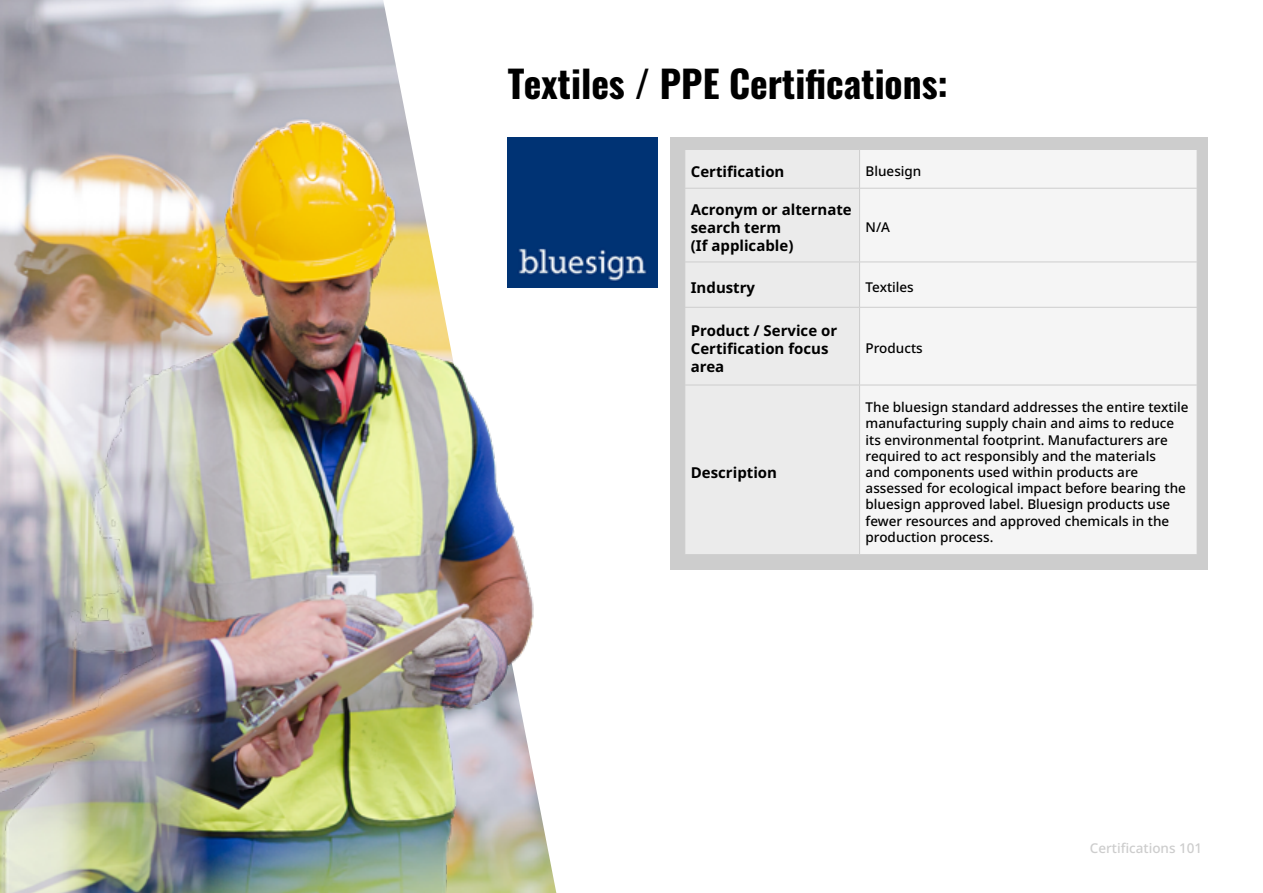
<style>
.page{position:relative;width:1263px;height:893px;background:#fff}
.page>*{position:absolute;margin:0;border:0;box-sizing:border-box;transform-origin:0 0}
.t1{font:700 37.5px "Oswald";color:#000}
.t2{font:700 15px/18px "Noto Sans";color:#000}
.t3{font:500 13.5px/16.2px "Noto Sans";color:#000}
.t4{font:500 13.5px "Noto Sans";color:#cdcdcd}
</style>
<div class="page">
<img style="left:619px;top:137px;width:39px;height:150px">
<img style="left:0;top:0;width:619px;height:893px">
<div style="left:670px;top:137px;width:538px;height:433px;background:#cdcdcd"></div>
<div style="left:685px;top:150px;width:174px;height:404px;background:#ebebeb"></div>
<div style="left:860px;top:150px;width:337px;height:404px;background:#f5f5f5"></div>
<hr style="left:684px;top:188px;width:175px;height:1px;background:#cdcdcd">
<hr style="left:859px;top:188px;width:338px;height:1px;background:#cdcdcd">
<hr style="left:684px;top:262px;width:175px;height:1px;background:#cdcdcd">
<hr style="left:859px;top:262px;width:338px;height:1px;background:#cdcdcd">
<hr style="left:684px;top:307px;width:175px;height:1px;background:#cdcdcd">
<hr style="left:859px;top:307px;width:338px;height:1px;background:#cdcdcd">
<hr style="left:684px;top:385px;width:175px;height:1px;background:#cdcdcd">
<hr style="left:859px;top:385px;width:338px;height:1px;background:#cdcdcd">
<h1 class="t1" style="left:508px;top:64px;width:442px">Textiles / PPE Certifications:</h1>
<p class="t2" style="left:691px;top:163px;width:95px">Certification</p>
<p class="t3" style="left:865px;top:163px;width:57px">Bluesign</p>
<p class="t2" style="left:691px;top:201px;width:162px">Acronym or alternate search term<br>(If applicable)</p>
<p class="t3" style="left:865px;top:220px;width:26px">N/A</p>
<p class="t2" style="left:691px;top:279px;width:66px">Industry</p>
<p class="t3" style="left:865px;top:279px;width:50px">Textiles</p>
<p class="t2" style="left:691px;top:322px;width:148px">Product / Service or<br>Certification focus area</p>
<p class="t3" style="left:865px;top:341px;width:59px">Products</p>
<p class="t2" style="left:691px;top:464px;width:88px">Description</p>
<p class="t3" style="left:865px;top:400px;width:324px">The bluesign standard addresses the entire textile manufacturing supply chain and aims to reduce its environmental footprint. Manufacturers are required to act responsibly and the materials<br>and components used within products are assessed for ecological impact before bearing the bluesign approved label. Bluesign products use fewer resources and approved chemicals in the production process.</p>
<p class="t4" style="left:1090px;top:839px;width:114px">Certifications 101</p>
</div>
